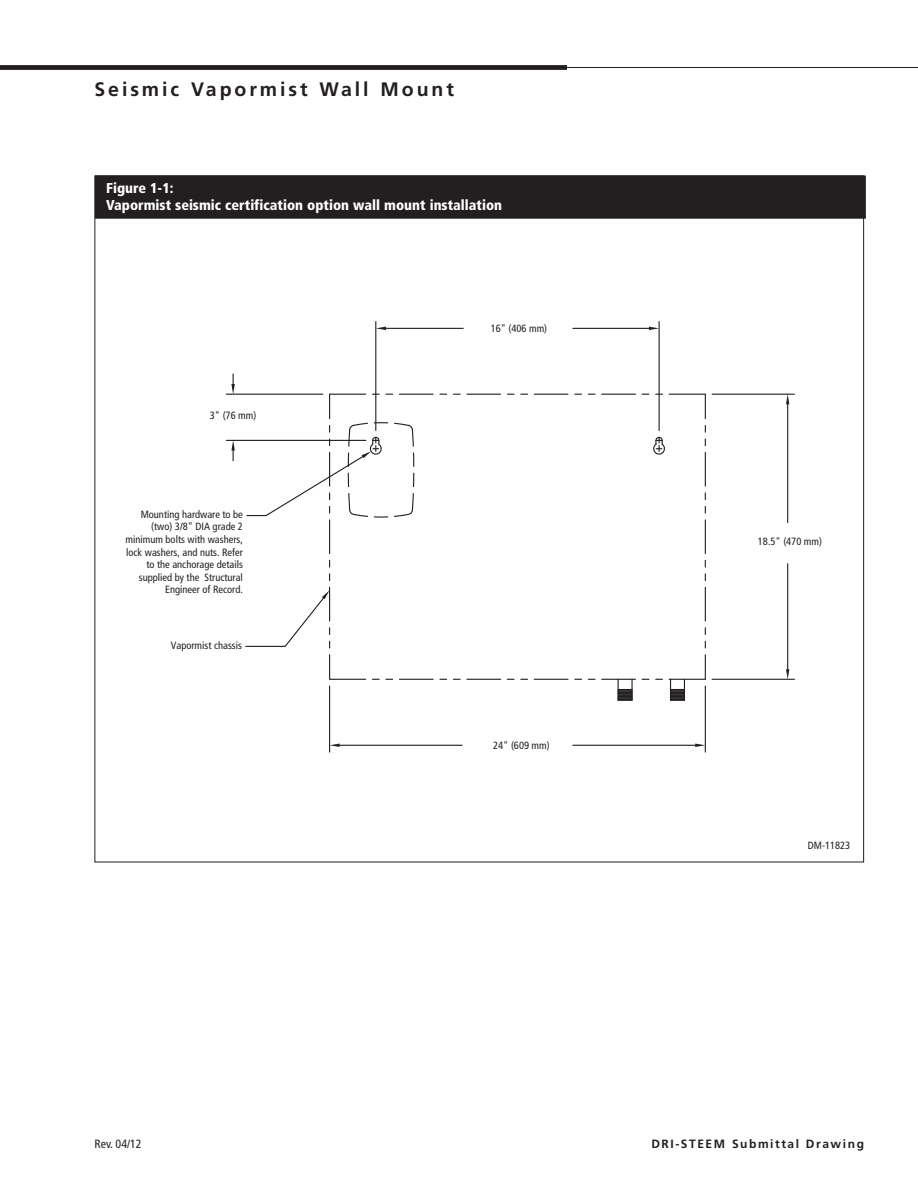
<style>
.page{position:relative;width:918px;height:1188px;background:#fff}
.page>*{position:absolute;margin:0;border:0;box-sizing:border-box;transform-origin:0 0}
.Headline{font:700 19.5px "Frutiger LT Std";letter-spacing:.15em;color:#231f20}
.Chart_box_head{font:900 condensed 14.25px "Frutiger LT Std";color:#fff}
.t1{font:700 12px "Frutiger LT Std";letter-spacing:.13em;color:#231f20}
.t2{font:condensed 12px "Frutiger LT Std";color:#231f20}
.Callout{font:condensed 10.5px/12.6px "Frutiger LT Std";color:#231f20;text-align:right}
</style>
<div class="page">
<hr style="left:567px;top:67px;width:351px;height:1px;background:#231f20">
<div style="left:0;top:65px;width:567px;height:5px;background:#231f20"></div>
<hr style="left:669px;top:679px;width:36px;height:1px;background:#231f20">
<hr style="left:602px;top:679px;width:33px;height:1px;background:#231f20">
<hr style="left:534px;top:679px;width:34px;height:1px;background:#231f20">
<hr style="left:467px;top:679px;width:34px;height:1px;background:#231f20">
<hr style="left:399px;top:679px;width:34px;height:1px;background:#231f20">
<svg style="left:329px;top:654px;width:50px;height:26px"></svg>
<hr style="left:329px;top:587px;width:1px;height:34px;background:#231f20">
<hr style="left:329px;top:520px;width:1px;height:34px;background:#231f20">
<svg style="left:705px;top:394px;width:1px;height:25px"></svg>
<hr style="left:705px;top:452px;width:1px;height:34px;background:#231f20">
<hr style="left:705px;top:520px;width:1px;height:34px;background:#231f20">
<hr style="left:705px;top:587px;width:1px;height:34px;background:#231f20">
<svg style="left:705px;top:655px;width:1px;height:24px"></svg>
<hr style="left:329px;top:686px;width:1px;height:66px;background:#231f20">
<hr style="left:705px;top:686px;width:1px;height:66px;background:#231f20">
<hr style="left:340px;top:745px;width:122px;height:1px;background:#231f20">
<hr style="left:573px;top:745px;width:122px;height:1px;background:#231f20">
<svg style="left:330px;top:744px;width:10px;height:3px"></svg>
<svg style="left:695px;top:744px;width:10px;height:3px"></svg>
<hr style="left:669px;top:394px;width:36px;height:1px;background:#231f20">
<hr style="left:602px;top:394px;width:33px;height:1px;background:#231f20">
<hr style="left:534px;top:394px;width:34px;height:1px;background:#231f20">
<hr style="left:467px;top:394px;width:34px;height:1px;background:#231f20">
<hr style="left:399px;top:394px;width:34px;height:1px;background:#231f20">
<svg style="left:653px;top:437px;width:12px;height:18px"></svg>
<hr style="left:659px;top:322px;width:1px;height:108px;background:#231f20">
<hr style="left:375px;top:322px;width:1px;height:108px;background:#231f20">
<hr style="left:573px;top:328px;width:76px;height:1px;background:#231f20">
<hr style="left:386px;top:328px;width:77px;height:1px;background:#231f20">
<svg style="left:649px;top:327px;width:10px;height:3px"></svg>
<svg style="left:376px;top:327px;width:10px;height:3px"></svg>
<svg style="left:245px;top:591px;width:85px;height:57px"></svg>
<hr style="left:631px;top:679px;width:2px;height:21px;background:#231f20">
<svg style="left:670px;top:679px;width:15px;height:22px"></svg>
<svg style="left:618px;top:679px;width:14px;height:22px"></svg>
<hr style="left:712px;top:394px;width:83px;height:1px;background:#231f20">
<hr style="left:712px;top:679px;width:83px;height:1px;background:#231f20">
<hr style="left:787px;top:404px;width:1px;height:119px;background:#231f20">
<hr style="left:787px;top:564px;width:1px;height:105px;background:#231f20">
<svg style="left:786px;top:394px;width:3px;height:10px"></svg>
<svg style="left:786px;top:669px;width:3px;height:10px"></svg>
<svg style="left:246px;top:394px;width:169px;height:124px"></svg>
<hr style="left:226px;top:440px;width:140px;height:1px;background:#231f20">
<hr style="left:226px;top:394px;width:97px;height:1px;background:#231f20">
<svg style="left:231px;top:441px;width:4px;height:20px"></svg>
<svg style="left:231px;top:374px;width:4px;height:20px"></svg>
<div style="left:96px;top:176px;width:769px;height:42px;background:#231f20"></div>
<div style="left:95px;top:176px;width:771px;height:43px;border:2px solid #231f20"></div>
<p class="Headline" style="left:94px;top:77px;width:361px">Seismic Vapormist Wall Mount</p>
<p class="Chart_box_head" style="left:106px;top:179px;width:69px">Figure 1-1:</p>
<p class="Chart_box_head" style="left:106px;top:197px;width:397px">Vapormist seismic certification option wall mount installation</p>
<p class="Callout" style="left:210px;top:409px;width:48px">3" (76 mm)</p>
<p class="Callout" style="left:126px;top:508px;width:119px">Mounting hardware to be (two) 3/8" DIA grade 2 minimum bolts with washers, lock washers, and nuts. Refer to the anchorage details supplied by the Structural<br>Engineer of Record.</p>
<p class="Callout" style="left:171px;top:639px;width:73px">Vapormist chassis</p>
<p class="Callout" style="left:491px;top:322px;width:58px">16" (406 mm)</p>
<p class="Callout" style="left:493px;top:739px;width:58px">24" (609 mm)</p>
<p class="Callout" style="left:758px;top:535px;width:66px">18.5" (470 mm)</p>
<p class="Callout" style="left:808px;top:839px;width:44px">DM-11823</p>
<p class="t2" style="left:94px;top:1136px;width:49px">Rev. 04/12</p>
<p class="t1" style="left:651px;top:1136px;width:214px">DRI-STEEM Submittal Drawing</p>
</div>
